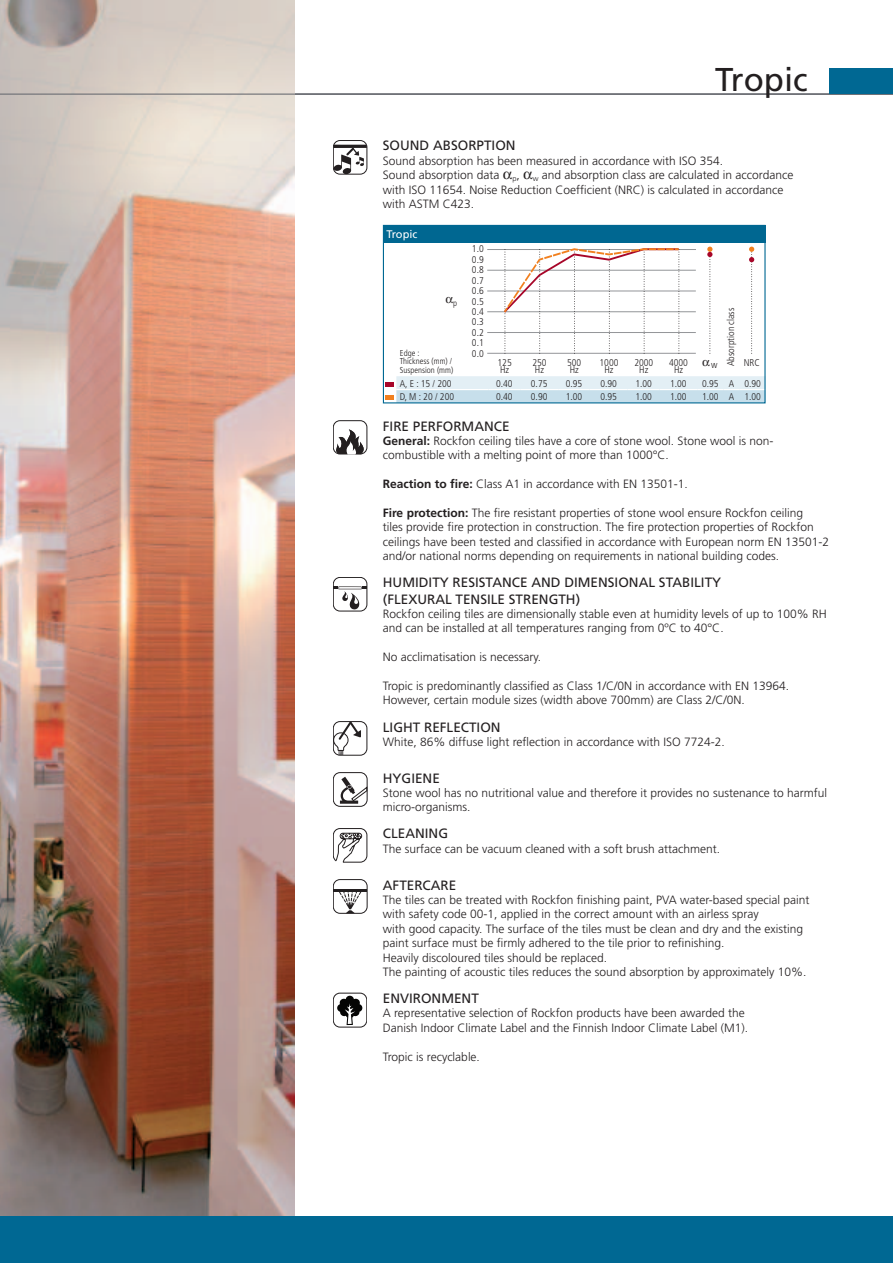
<style>
.page{position:relative;width:893px;height:1263px;background:#fff}
.page>*{position:absolute;margin:0;border:0;box-sizing:border-box;transform-origin:0 0}
.t1{font:33px "Frutiger";color:#231f20}
.tech_head{font:13.5px/16.2px "Frutiger";color:#231f20}
.Product_icon_body{font:13.5px "Frutiger";color:#231f20}
.Product_icon_body-2{font:300 12px/14.4px "Frutiger";color:#231f20}
.BODY_8_12{font:300 12px/14.4px "Frutiger";color:#231f20}
.t2{font:11.1px "Frutiger";color:#fff}
.t3{font:300 condensed 9.75px/10.5px "Frutiger";color:#231f20;text-align:justify}
.t4{font:300 condensed 8.55px/8.6px "Frutiger";color:#231f20}
.s1{font-weight:700}
</style>
<div class="page">
<img style="left:0;top:0;width:294px;height:1216px">
<hr style="left:0;top:94px;width:893px;height:1px;background:#6c6e74">
<svg style="left:333px;top:141px;width:34px;height:33px"></svg>
<div style="left:333px;top:140px;width:34px;height:34px;border:1px solid #231f20;border-radius:7px"></div>
<svg style="left:333px;top:145px;width:34px;height:29px"></svg>
<hr style="left:487px;top:249px;width:209px;height:1px;background:#939598">
<hr style="left:487px;top:332px;width:209px;height:1px;background:#939598">
<hr style="left:487px;top:353px;width:209px;height:1px;background:#939598">
<hr style="left:487px;top:270px;width:209px;height:1px;background:#939598">
<hr style="left:487px;top:291px;width:209px;height:1px;background:#939598">
<hr style="left:487px;top:311px;width:209px;height:1px;background:#939598">
<svg style="left:385px;top:376px;width:379px;height:25px;background:#d8e8f0"></svg>
<div style="left:386px;top:395px;width:8px;height:5px;background:#f1801f"></div>
<div style="left:383px;top:225px;width:383px;height:17px;background:#006791"></div>
<svg style="left:749px;top:247px;width:5px;height:107px"></svg>
<svg style="left:707px;top:247px;width:5px;height:107px"></svg>
<svg style="left:502px;top:248px;width:178px;height:106px"></svg>
<div style="left:383px;top:225px;width:383px;height:178px;border:1px solid #006893"></div>
<div style="left:333px;top:420px;width:34px;height:34px;border:1px solid #231f20;border-radius:7px"></div>
<svg style="left:334px;top:429px;width:33px;height:25px"></svg>
<div style="left:333px;top:577px;width:34px;height:34px;border:1px solid #231f20;border-radius:7px"></div>
<svg style="left:333px;top:586px;width:34px;height:25px"></svg>
<div style="left:333px;top:721px;width:34px;height:34px;border:1px solid #231f20;border-radius:7px"></div>
<svg style="left:333px;top:721px;width:28px;height:34px"></svg>
<div style="left:333px;top:772px;width:34px;height:34px;border:1px solid #231f20;border-radius:7px"></div>
<svg style="left:340px;top:777px;width:27px;height:27px"></svg>
<svg style="left:333px;top:828px;width:34px;height:34px"></svg>
<div style="left:333px;top:879px;width:34px;height:34px;border:1px solid #231f20;border-radius:7px"></div>
<hr style="left:333px;top:888px;width:34px;height:3px;background:#231f20">
<svg style="left:338px;top:891px;width:24px;height:22px"></svg>
<div style="left:333px;top:993px;width:34px;height:34px;border:1px solid #231f20;border-radius:7px"></div>
<svg style="left:337px;top:996px;width:25px;height:29px"></svg>
<div style="left:0;top:1216px;width:893px;height:47px;background:#006893"></div>
<div style="left:829px;top:68px;width:64px;height:26px;background:#006893"></div>
<p class="t1" style="left:715px;top:61px;width:94px">Tropic</p>
<p class="tech_head" style="left:383px;top:138px;width:134px">SOUND ABSORPTION</p>
<p class="Product_icon_body-2" style="left:383px;top:154px;width:342px">Sound absorption has been measured in accordance with ISO 354.</p>
<p class="Product_icon_body-2" style="left:383px;top:168px;width:412px">Sound absorption data <sub>p</sub>, <sub>w</sub> and absorption class are calculated in accordance with ISO 11654. Noise Reduction Coefficient (NRC) is calculated in accordance with ASTM C423.</p>
<p class="t2" style="left:386px;top:227px;width:33px">Tropic</p>
<p class="t4" style="left:453px;top:299px;width:5px">p</p>
<p class="t4" style="left:400px;top:349px;width:55px">Edge :<br>Thickness (mm) /<br>Suspension (mm)</p>
<p class="t3" style="left:472px;top:244px;width:13px">1.0<br>0.9<br>0.8<br>0.7<br>0.6<br>0.5<br>0.4<br>0.3<br>0.2<br>0.1<br>0.0</p>
<p class="t3" style="left:726px;top:366px;width:60px;rotate:-90deg">Absorption class</p>
<p class="t3" style="left:498px;top:357px;width:16px">125</p>
<p class="t3" style="left:532px;top:357px;width:16px">250</p>
<p class="t3" style="left:567px;top:357px;width:16px">500</p>
<p class="t3" style="left:600px;top:357px;width:20px">1000</p>
<p class="t3" style="left:634px;top:357px;width:20px">2000</p>
<p class="t3" style="left:669px;top:357px;width:20px">4000</p>
<p class="t3" style="left:711px;top:360px;width:8px">w</p>
<p class="t3" style="left:744px;top:357px;width:18px">NRC</p>
<p class="t3" style="left:500px;top:365px;width:11px">Hz</p>
<p class="t3" style="left:535px;top:365px;width:11px">Hz</p>
<p class="t3" style="left:570px;top:365px;width:11px">Hz</p>
<p class="t3" style="left:604px;top:365px;width:11px">Hz</p>
<p class="t3" style="left:639px;top:365px;width:11px">Hz</p>
<p class="t3" style="left:674px;top:365px;width:11px">Hz</p>
<p class="t3" style="left:400px;top:378px;width:53px">A, E : 15 / 200</p>
<p class="t3" style="left:496px;top:378px;width:18px">0.40</p>
<p class="t3" style="left:531px;top:378px;width:18px">0.75</p>
<p class="t3" style="left:566px;top:378px;width:18px">0.95</p>
<p class="t3" style="left:600px;top:378px;width:18px">0.90</p>
<p class="t3" style="left:635px;top:378px;width:18px">1.00</p>
<p class="t3" style="left:670px;top:378px;width:18px">1.00</p>
<p class="t3" style="left:702px;top:378px;width:60px">0.95 A 0.90</p>
<p class="t3" style="left:400px;top:391px;width:56px">D, M : 20 / 200</p>
<p class="t3" style="left:496px;top:391px;width:18px">0.40</p>
<p class="t3" style="left:531px;top:391px;width:18px">0.90</p>
<p class="t3" style="left:566px;top:391px;width:18px">1.00</p>
<p class="t3" style="left:600px;top:391px;width:18px">0.95</p>
<p class="t3" style="left:635px;top:391px;width:18px">1.00</p>
<p class="t3" style="left:670px;top:391px;width:18px">1.00</p>
<p class="t3" style="left:702px;top:391px;width:60px">1.00 A 1.00</p>
<p class="tech_head" style="left:383px;top:418px;width:128px">FIRE PERFORMANCE</p>
<p class="Product_icon_body-2" style="left:383px;top:434px;width:392px"><span class="s1">General:</span> Rockfon ceiling tiles have a core of stone wool. Stone wool is non&shy;combustible with a melting point of more than 1000°C.</p>
<p class="Product_icon_body-2" style="left:383px;top:477px;width:306px"><span class="s1">Reaction to fire:</span> Class A1 in accordance with EN 13501-1.</p>
<p class="Product_icon_body-2" style="left:383px;top:506px;width:448px"><span class="s1">Fire protection:</span> The fire resistant properties of stone wool ensure Rockfon ceiling<br>tiles provide fire protection in construction. The fire protection properties of Rockfon ceilings have been tested and classified in accordance with European norm EN 13501-2 and/or national norms depending on requirements in national building codes.</p>
<p class="tech_head" style="left:383px;top:575px;width:340px">HUMIDITY RESISTANCE AND DIMENSIONAL STABILITY (FLEXURAL TENSILE STRENGTH)</p>
<p class="Product_icon_body-2" style="left:383px;top:607px;width:445px">Rockfon ceiling tiles are dimensionally stable even at humidity levels of up to 100% RH and can be installed at all temperatures ranging from 0ºC to 40°C.</p>
<p class="Product_icon_body-2" style="left:383px;top:650px;width:160px">No acclimatisation is necessary.</p>
<p class="Product_icon_body-2" style="left:383px;top:679px;width:408px">Tropic is predominantly classified as Class 1/C/0N in accordance with EN 13964.<br>However, certain module sizes (width above 700mm) are Class 2/C/0N.</p>
<p class="tech_head" style="left:383px;top:719px;width:119px">LIGHT REFLECTION</p>
<p class="Product_icon_body-2" style="left:383px;top:735px;width:344px">White, 86% diffuse light reflection in accordance with ISO 7724-2.</p>
<p class="Product_icon_body" style="left:383px;top:770px;width:59px">HYGIENE</p>
<p class="Product_icon_body-2" style="left:383px;top:786px;width:446px">Stone wool has no nutritional value and therefore it provides no sustenance to harmful micro-organisms.</p>
<p class="tech_head" style="left:383px;top:826px;width:67px">CLEANING</p>
<p class="BODY_8_12" style="left:383px;top:842px;width:339px">The surface can be vacuum cleaned with a soft brush attachment.</p>
<p class="Product_icon_body" style="left:383px;top:877px;width:75px">AFTERCARE</p>
<p class="BODY_8_12" style="left:383px;top:893px;width:428px">The tiles can be treated with Rockfon finishing paint, PVA water-based special paint with safety code 00-1, applied in the correct amount with an airless spray</p>
<p class="BODY_8_12" style="left:383px;top:921px;width:422px">with good capacity. The surface of the tiles must be clean and dry and the existing paint surface must be firmly adhered to the tile prior to refinishing.</p>
<p class="BODY_8_12" style="left:383px;top:950px;width:226px">Heavily discoloured tiles should be replaced.</p>
<p class="BODY_8_12" style="left:383px;top:965px;width:425px">The painting of acoustic tiles reduces the sound absorption by approximately 10%.</p>
<p class="tech_head" style="left:383px;top:990px;width:98px">ENVIRONMENT</p>
<p class="BODY_8_12" style="left:383px;top:1006px;width:367px">A representative selection of Rockfon products have been awarded the<br>Danish Indoor Climate Label and the Finnish Indoor Climate Label (M1).</p>
<p class="BODY_8_12" style="left:383px;top:1049px;width:99px">Tropic is recyclable.</p>
</div>
